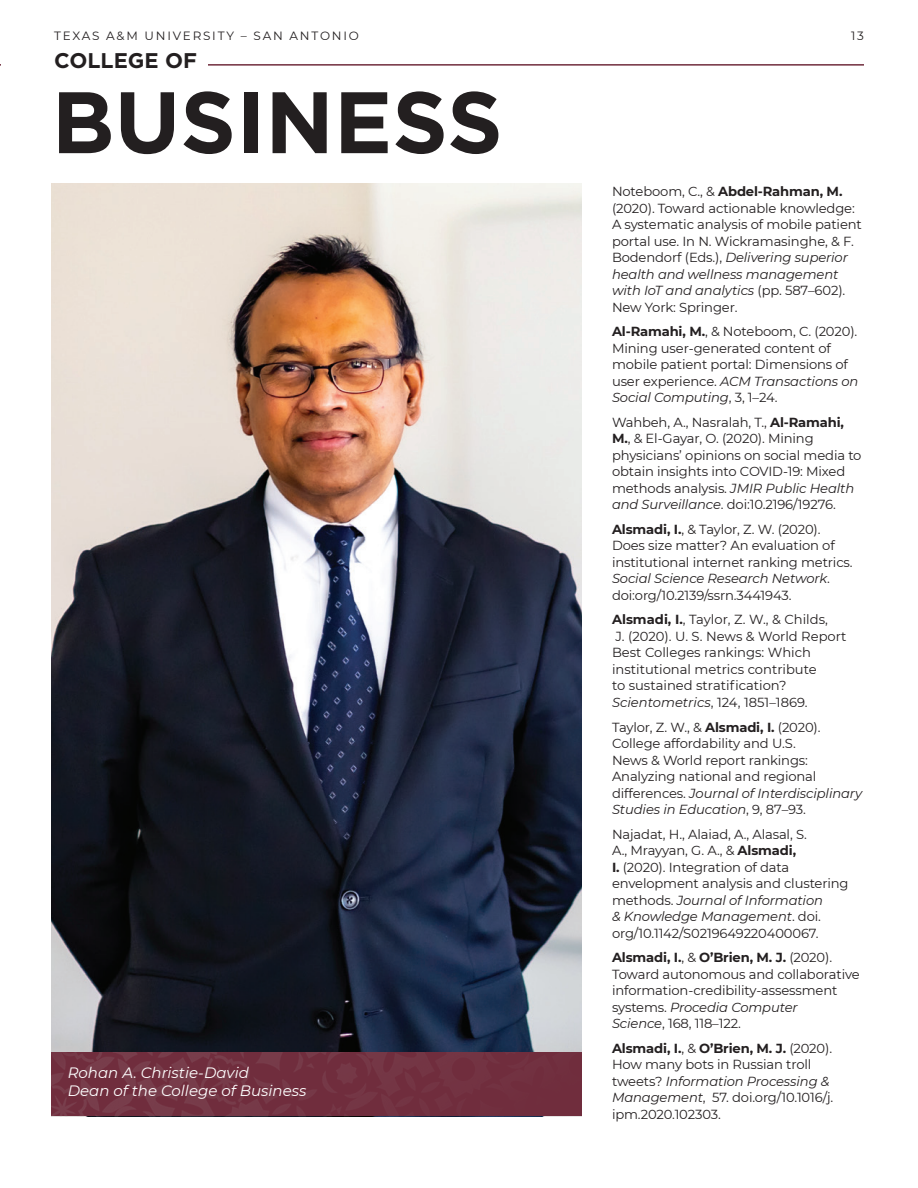
<style>
.page{position:relative;width:918px;height:1188px;background:#fff}
.page>*{position:absolute;margin:0;border:0;box-sizing:border-box;transform-origin:0 0}
.t1{font:700 87px "Gotham";color:#231f20}
.t2{font:700 21.15px "Gotham";color:#231f20}
.t3{font:italic 15px/18px "Montserrat";color:#fff}
.t4{font:13.2px/16.5px "Montserrat";letter-spacing:-.01em;color:#231f20}
.t5{font:12px "Montserrat";letter-spacing:.15em;color:#231f20}
.s1{font-weight:700}
.s2{font-style:italic}
</style>
<div class="page">
<hr style="left:0;top:64px;width:864px;height:2px;background:#702d3d">
<img style="left:52px;top:183px;width:530px;height:870px">
<div style="left:2px;top:53px;width:206px;height:26px;background:#fff"></div>
<img style="left:52px;top:1053px;width:529px;height:64px">
<p class="t5" style="left:54px;top:28px;width:307px">TEXAS A&amp;M UNIVERSITY – SAN ANTONIO</p>
<p class="t5" style="left:851px;top:28px;width:14px">13</p>
<h2 class="t2" style="left:54px;top:48px;width:144px">COLLEGE OF</h2>
<h1 class="t1" style="left:52px;top:72px;width:453px">BUSINESS</h1>
<p class="t3" style="left:68px;top:1063px;width:240px">Rohan A. Christie-David<br>Dean of the College of Business</p>
<p class="t4" style="left:612px;top:183px;width:251px">Noteboom, C., &amp; <span class="s1">Abdel-Rahman, M. </span>(2020). Toward actionable knowledge:<br>A systematic analysis of mobile patient portal use. In N. Wickramasinghe, &amp; F.<br>Bodendorf (Eds.), <span class="s2">Delivering superior health and wellness management with IoT and analytics</span> (pp. 587–602).<br>New York: Springer.</p>
<p class="t4" style="left:612px;top:323px;width:248px"><span class="s1">Al-Ramahi, M.</span>, &amp; Noteboom, C. (2020).<br>Mining user-generated content of mobile patient portal: Dimensions of user experience. <span class="s2">ACM Transactions on Social Computing</span>, 3, 1–24.</p>
<p class="t4" style="left:612px;top:413px;width:251px">Wahbeh, A., Nasralah, T., <span class="s1">Al-Ramahi, M.</span>, &amp; El-Gayar, O. (2020). Mining physicians’ opinions on social media to obtain insights into COVID-19: Mixed methods analysis. <span class="s2">JMIR Public Health and Surveillance</span>. doi:10.2196/19276.</p>
<p class="t4" style="left:612px;top:520px;width:242px"><span class="s1">Alsmadi, I.</span>, &amp; Taylor, Z. W. (2020).<br>Does size matter? An evaluation of institutional internet ranking metrics.<br><span class="s2">Social Science Research Network</span>. doi:org/10.2139/ssrn.3441943.</p>
<p class="t4" style="left:612px;top:611px;width:236px"><span class="s1">Alsmadi, I.</span>, Taylor, Z. W., &amp; Childs,<br>J. (2020). U. S. News &amp; World Report Best Colleges rankings: Which institutional metrics contribute<br>to sustained stratification?<br><span class="s2">Scientometrics</span>, 124, 1851–1869.</p>
<p class="t4" style="left:612px;top:718px;width:252px">Taylor, Z. W., &amp; <span class="s1">Alsmadi, I.</span> (2020).<br>College affordability and U.S.<br>News &amp; World report rankings:<br>Analyzing national and regional differences. <span class="s2">Journal of Interdisciplinary Studies in Education</span>, 9, 87–93.</p>
<p class="t4" style="left:612px;top:825px;width:238px">Najadat, H., Alaiad, A., Alasal, S.<br>A., Mrayyan, G. A., &amp; <span class="s1">Alsmadi,<br>I.</span> (2020). Integration of data envelopment analysis and clustering methods. <span class="s2">Journal of Information<br>&amp; Knowledge Management</span>. doi. org/10.1142/S0219649220400067.</p>
<p class="t4" style="left:612px;top:949px;width:249px"><span class="s1">Alsmadi, I.</span>, &amp; <span class="s1">O’Brien, M. J.</span> (2020).<br>Toward autonomous and collaborative information-credibility-assessment systems. <span class="s2">Procedia Computer<br>Science</span>, 168, 118–122.</p>
<p class="t4" style="left:612px;top:1039px;width:223px"><span class="s1">Alsmadi, I.</span>, &amp; <span class="s1">O’Brien, M. J.</span> (2020).<br>How many bots in Russian troll tweets? <span class="s2">Information Processing &amp;<br>Management</span>, 57. doi.org/10.1016/j. ipm.2020.102303.</p>
</div>
